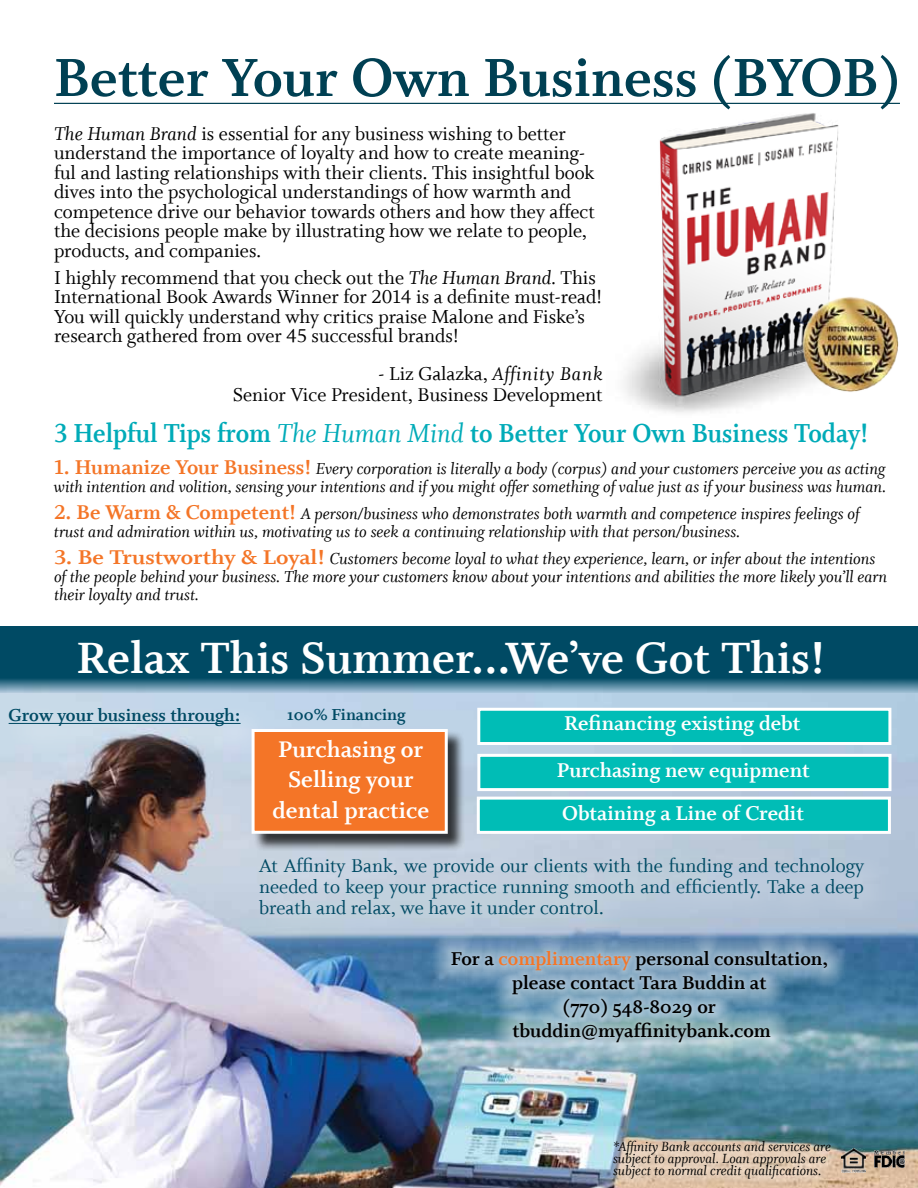
<style>
.page{position:relative;width:918px;height:1188px;background:#fff}
.page>*{position:absolute;margin:0;border:0;box-sizing:border-box;transform-origin:0 0}
.t1{font:60px "Whitman Bold LF";color:#004053}
.t2{font:49.5px "Whitman Bold LF";color:#fff}
.t3{font:29.4px "Whitman Bold LF";color:#00abb8;scale:.92 1}
.t4{font:25.5px/30.6px "Whitman Bold LF";color:#fff;text-align:center}
.t5{font:22.5px "Whitman Bold LF";color:#fff}
.t6{font:21px/19.5px "Whitman Roman LF";color:#000}
.t7{font:21px/21px "Whitman Roman LF";color:#004a64;text-align:justify}
.t8{font:21px/24px "Whitman Bold Os F";color:#000;text-align:center}
.t9{font:19.5px "Whitman Bold LF";color:#004a64}
.t10{font:18px/18px "Whitman Italic LF";color:#000}
.t11{font:18px "Whitman Bold Os F";color:#004a64}
.t12{font:15px/12px "Whitman Italic LF";color:#000}
.s1{font-family:"Whitman Italic Os F"}
.s2{font-family:"Whitman Italic LF"}
.s3{font-family:"Whitman Bold LF";font-size:22.5px;color:#f47527}
.s4{color:#f47527}
</style>
<div class="page">
<hr style="left:54px;top:103px;width:846px;height:1px;background:#004053">
<img style="left:624px;top:113px;width:215px;height:300px">
<img style="left:795px;top:288px;width:104px;height:114px">
<img style="left:0;top:693px;width:918px;height:495px">
<svg style="left:0;top:626px;width:918px;height:67px;fill:#004a64"></svg>
<div style="left:248px;top:846px;width:646px;height:99px;background:#fff;opacity:.75"></div>
<div style="left:611px;top:1138px;width:231px;height:50px;background:#fff;opacity:.75"></div>
<div style="left:605px;top:1131px;width:234px;height:56px;background:#fff;opacity:.75"></div>
<svg style="left:3px;top:702px;width:271px;height:60px;fill:#c8d9e9"></svg>
<hr style="left:9px;top:723px;width:232px;height:1px;background:#004a64">
<div style="left:253px;top:730px;width:213px;height:121px;background:#000;opacity:.75"></div>
<div style="left:252px;top:729px;width:196px;height:105px;background:#f47527;border:3px solid #fff"></div>
<div style="left:477px;top:708px;width:414px;height:37px;background:#00bdb6;border:3px solid #fff"></div>
<svg style="left:431px;top:932px;width:416px;height:131px"></svg>
<img style="left:874px;top:1150px;width:31px;height:17px">
<img style="left:841px;top:1148px;width:25px;height:25px">
<div style="left:477px;top:797px;width:414px;height:37px;background:#00bdb6;border:3px solid #fff"></div>
<div style="left:477px;top:754px;width:414px;height:37px;background:#00bdb6;border:3px solid #fff"></div>
<h1 class="t1" style="left:54px;top:44px;width:847px">Better Your Own Business (BYOB)</h1>
<p class="t6" style="left:54px;top:124px;width:542px"><span class="s1">The Human Brand</span> is essential for any business wishing to better understand the importance of loyalty and how to create meaning&shy;ful and lasting relationships with their clients. This insightful book dives into the psychological understandings of how warmth and competence drive our behavior towards others and how they affect the decisions people make by illustrating how we relate to people, products, and companies.</p>
<p class="t6" style="left:54px;top:268px;width:550px">I highly recommend that you check out the <span class="s2">The Human Brand.</span> This International Book Awards Winner for 2014 is a definite must-read!<br>You will quickly understand why critics praise Malone and Fiske’s research gathered from over 45 successful brands!</p>
<p class="t6" style="left:233px;top:363px;width:371px;line-height:21px;text-align:right">- Liz Galazka, <span class="s2">Affinity Bank<br></span>Senior Vice President, Business Development</p>
<h3 class="t3" style="left:54px;top:417px;width:887px">3 Helpful Tips from <span class="s2">The Human Mind</span> to Better Your Own Business Today!</h3>
<p class="t10" style="left:54px;top:460px;width:834px"><span class="s3">1. Humanize Your Business!</span> Every corporation is literally a body (corpus) and your customers perceive you as acting with intention and volition, sensing your intentions and if you might offer something of value just as if your business was human.</p>
<p class="t10" style="left:54px;top:505px;width:807px"><span class="s3">2. Be Warm &amp; Competent!</span> A person/business who demonstrates both warmth and competence inspires feelings of trust and admiration within us, motivating us to seek a continuing relationship with that person/business.</p>
<p class="t10" style="left:54px;top:550px;width:835px"><span class="s3">3. Be Trustworthy &amp; Loyal!</span> Customers become loyal to what they experience, learn, or infer about the intentions of the people behind your business. The more your customers know about your intentions and abilities the more likely you’ll earn their loyalty and trust.</p>
<h2 class="t2" style="left:76px;top:630px;width:751px">Relax This Summer...We’ve Got This!</h2>
<p class="t9" style="left:9px;top:704px;width:233px">Grow your business through:</p>
<p class="t5" style="left:564px;top:711px;width:238px">Refinancing existing debt</p>
<p class="t4" style="left:272px;top:734px;width:158px">Purchasing or<br>Selling your dental practice</p>
<p class="t11" style="left:287px;top:704px;width:120px">100% Financing</p>
<p class="t5" style="left:557px;top:758px;width:254px">Purchasing new equipment</p>
<p class="t5" style="left:562px;top:801px;width:243px">Obtaining a Line of Credit</p>
<p class="t7" style="left:259px;top:855px;width:606px">At Affinity Bank, we provide our clients with the funding and technology needed to keep your practice running smooth and efficiently. Take a deep breath and relax, we have it under control.</p>
<p class="t8" style="left:451px;top:947px;width:379px">For a <span class="s4">complimentary</span> personal consultation, please contact Tara Buddin at<br>(770) 548-8029 or tbuddin@myaffinitybank.com</p>
<p class="t12" style="left:613px;top:1140px;width:219px">*Affinity Bank accounts and services are subject to approval. Loan approvals are subject to normal credit qualifications.</p>
</div>
